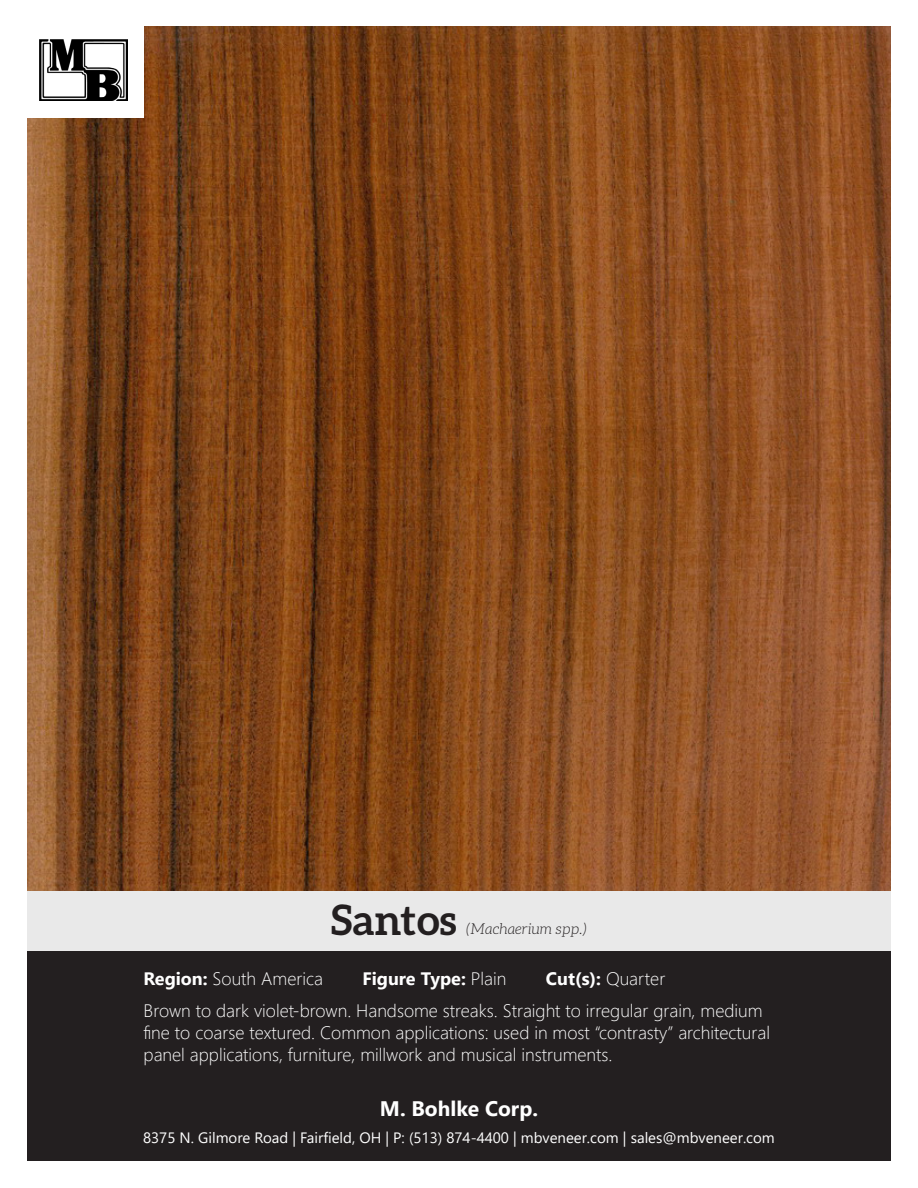
<style>
.page{position:relative;width:918px;height:1188px;background:#fff}
.page>*{position:absolute;margin:0;border:0;box-sizing:border-box;transform-origin:0 0}
.t1{font:700 42px "Aleo";color:#231f20}
.t2{font:700 21px "Segoe UI";color:#fff}
.t3{font:300 18px/32.1px "Segoe UI";color:#fff}
.t4{font:700 18px "Segoe UI";color:#fff}
.t5{font:15px "Segoe UI";color:#fff}
.t6{font:italic 300 15px "Aleo";color:#231f20}
.s1{font-weight:700}
.s2{font-weight:300}
</style>
<div class="page">
<div style="left:27px;top:891px;width:864px;height:61px;background:#e9e9e9"></div>
<img style="left:27px;top:27px;width:864px;height:864px">
<div style="left:27px;top:0;width:117px;height:118px;background:#fff"></div>
<img style="left:39px;top:39px;width:88px;height:61px">
<div style="left:27px;top:952px;width:864px;height:209px;background:#231f20"></div>
<p class="t1" style="left:331px;top:896px;width:127px">Santos</p>
<p class="t6" style="left:466px;top:920px;width:122px">(Machaerium spp.)</p>
<p class="t3" style="left:144px;top:961px;width:181px"><span class="s1">Region:</span> South America</p>
<p class="t4" style="left:362px;top:962px;width:146px">Figure Type: <span class="s2">Plain</span></p>
<p class="t3" style="left:144px;top:961px;width:621px;text-indent:402px"><span class="s1">Cut(s):</span> Quarter<br>Brown to dark violet-brown. Handsome streaks. Straight to irregular grain, medium</p>
<p class="t3" style="left:144px;top:1020px;width:628px;line-height:21.6px">fine to coarse textured. Common applications: used in most “contrasty” architectural panel applications, furniture, millwork and musical instruments.</p>
<p class="t2" style="left:380px;top:1089px;width:160px">M. Bohlke Corp.</p>
<p class="t5" style="left:143px;top:1124px;width:633px">8375 N. Gilmore Road | Fairfield, OH | P: (513) 874-4400 | mbveneer.com | sales@mbveneer.com</p>
</div>
